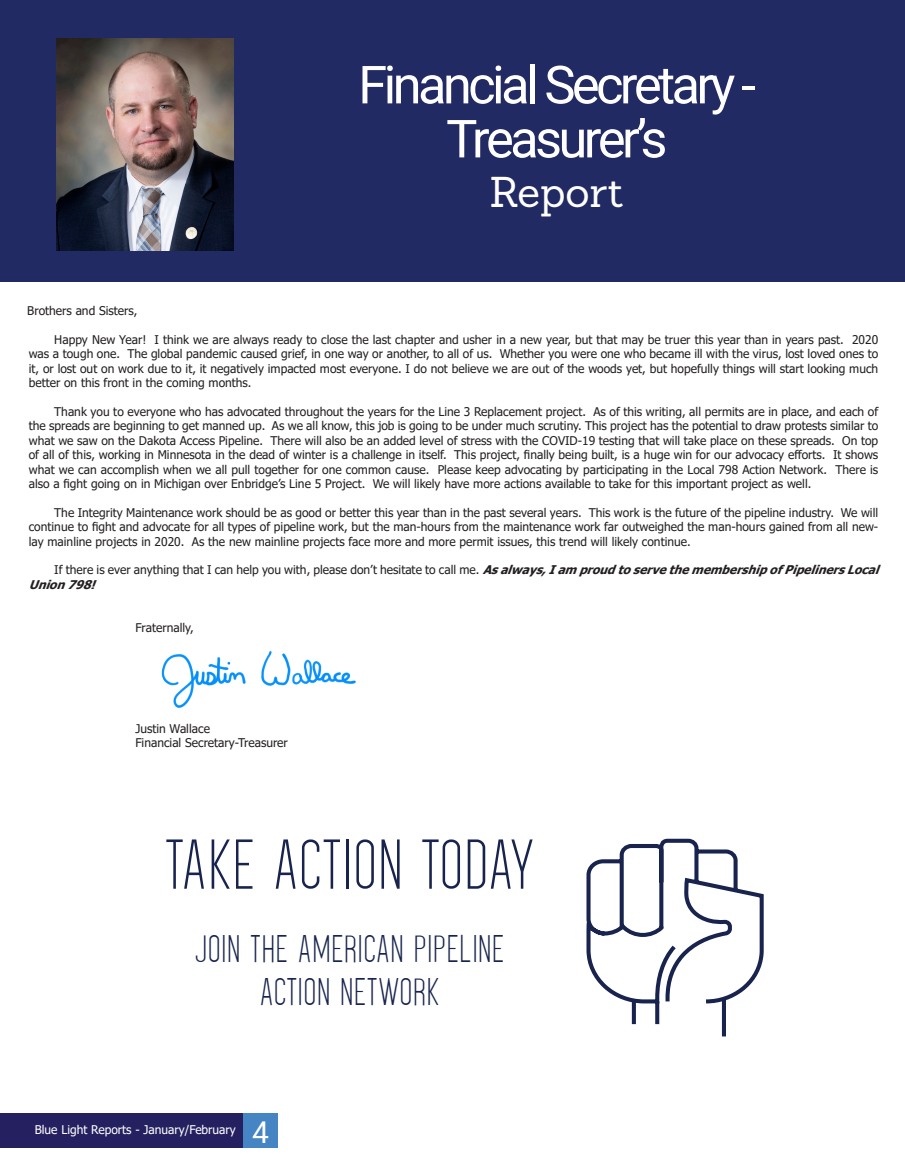
<style>
.page{position:relative;width:905px;height:1175px;background:#fff}
.page>*{position:absolute;margin:0;border:0;box-sizing:border-box;transform-origin:0 0}
.t1{font:66px "Home Planet BB";letter-spacing:-.01em;color:#18244e}
.t2{font:52.5px "Roboto";letter-spacing:-.07em;color:#fff}
.t3{font:42px "Sanchez";letter-spacing:-.005em;color:#fff}
.t4{font:36px "Home Planet BB";color:#18244e}
.t5{font:30px "Roboto";color:#fff}
.Paragraph_Style_1{font:12px/14.4px "Tahoma";color:#231f20;text-align:justify}
.t6{font:12px "Tahoma";color:#fff}
.s1{font-weight:700;font-style:italic}
</style>
<div class="page">
<div style="left:0;top:0;width:904px;height:282px;background:#222a64"></div>
<div style="left:0;top:1113px;width:244px;height:34px;background:#252161"></div>
<div style="left:243px;top:1113px;width:35px;height:35px;background:#4585c4"></div>
<img style="left:57px;top:39px;width:177px;height:212px">
<svg style="left:586px;top:838px;width:178px;height:199px"></svg>
<img style="left:161px;top:651px;width:195px;height:57px">
<p class="t2" style="left:358px;top:48px;width:399px">Financial Secretary -</p>
<p class="t2" style="left:446px;top:102px;width:223px">Treasurer’s</p>
<p class="t3" style="left:489px;top:165px;width:136px">Report</p>
<p class="Paragraph_Style_1" style="left:27px;top:304px;width:112px">Brothers and Sisters,</p>
<p class="Paragraph_Style_1" style="left:29px;top:333px;width:851px;text-indent:26px">Happy New Year! I think we are always ready to close the last chapter and usher in a new year, but that may be truer this year than in years past. 2020 was a tough one. The global pandemic caused grief, in one way or another, to all of us. Whether you were one who became ill with the virus, lost loved ones to it, or lost out on work due to it, it negatively impacted most everyone. I do not believe we are out of the woods yet, but hopefully things will start looking much better on this front in the coming months.</p>
<p class="Paragraph_Style_1" style="left:29px;top:405px;width:851px;text-indent:26px">Thank you to everyone who has advocated throughout the years for the Line 3 Replacement project. As of this writing, all permits are in place, and each of the spreads are beginning to get manned up. As we all know, this job is going to be under much scrutiny. This project has the potential to draw protests similar to what we saw on the Dakota Access Pipeline. There will also be an added level of stress with the COVID-19 testing that will take place on these spreads. On top of all of this, working in Minnesota in the dead of winter is a challenge in itself. This project, finally being built, is a huge win for our advocacy efforts. It shows what we can accomplish when we all pull together for one common cause. Please keep advocating by participating in the Local 798 Action Network. There is also a fight going on in Michigan over Enbridge’s Line 5 Project. We will likely have more actions available to take for this important project as well.</p>
<p class="Paragraph_Style_1" style="left:29px;top:506px;width:851px;text-indent:26px">The Integrity Maintenance work should be as good or better this year than in the past several years. This work is the future of the pipeline industry. We will continue to fight and advocate for all types of pipeline work, but the man-hours from the maintenance work far outweighed the man-hours gained from all new&shy;lay mainline projects in 2020. As the new mainline projects face more and more permit issues, this trend will likely continue.</p>
<p class="Paragraph_Style_1" style="left:29px;top:563px;width:857px;text-indent:26px">If there is ever anything that I can help you with, please don’t hesitate to call me. <span class="s1">Asalways,IamproudtoservethemembershipofPipelinersLocal<br>Union798!</span></p>
<p class="Paragraph_Style_1" style="left:135px;top:621px;width:60px">Fraternally,</p>
<p class="Paragraph_Style_1" style="left:135px;top:722px;width:76px">Justin Wallace</p>
<p class="Paragraph_Style_1" style="left:135px;top:736px;width:154px">Financial Secretary-Treasurer</p>
<p class="t1" style="left:164px;top:823px;width:372px">TAKE ACTION TODAY</p>
<p class="t4" style="left:194px;top:926px;width:312px">JOIN THE AMERICAN PIPELINE</p>
<p class="t4" style="left:259px;top:969px;width:182px">ACTION NETWORK</p>
<p class="t6" style="left:35px;top:1121px;width:203px">Blue Light Reports - January/February</p>
<p class="t5" style="left:252px;top:1110px;width:18px">4</p>
</div>
